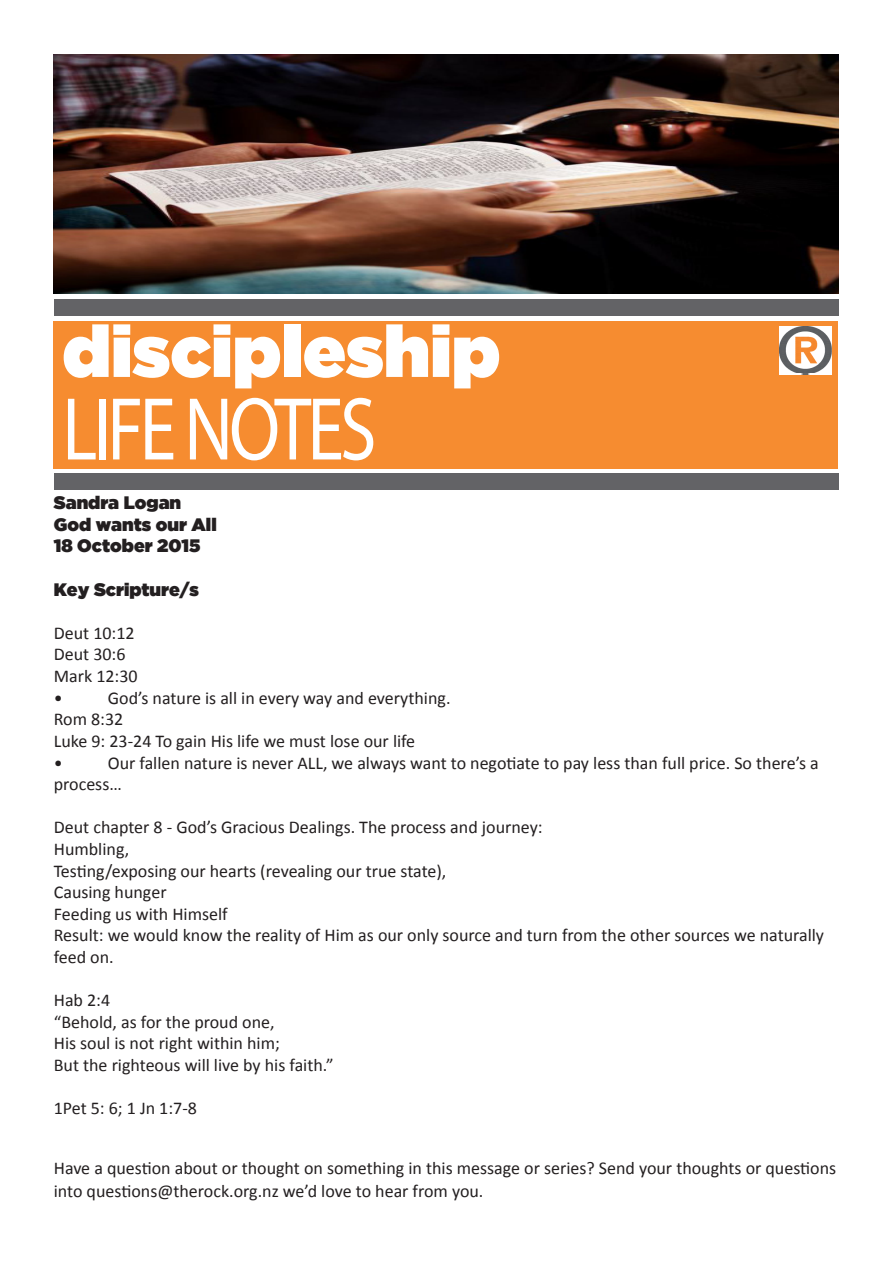
<style>
.page{position:relative;width:893px;height:1263px;background:#fff}
.page>*{position:absolute;margin:0;border:0;box-sizing:border-box;transform-origin:0 0}
.Subhead{font:90px "Myriad Pro";letter-spacing:-.05em;color:#fff;scale:.82 1}
.t1{font:72px "Gotham Ultra";color:#fff}
.t2{font:18px/21.6px "Calibri";color:#231f20}
.t3{font:18px "Gotham Ultra";color:#231f20}
</style>
<div class="page">
<div style="left:54px;top:321px;width:784px;height:147px;background:#f68c30"></div>
<div style="left:54px;top:299px;width:785px;height:17px;background:#636366"></div>
<img style="left:780px;top:326px;width:52px;height:49px">
<img style="left:54px;top:54px;width:785px;height:240px">
<div style="left:54px;top:473px;width:785px;height:17px;background:#636366"></div>
<p class="t1" style="left:62px;top:310px;width:440px">discipleship</p>
<p class="Subhead" style="left:62px;top:374px;width:385px">LIFE NOTES</p>
<p class="t3" style="left:54px;top:492px;width:129px">Sandra Logan</p>
<p class="t3" style="left:54px;top:514px;width:164px">God wants our All</p>
<p class="t3" style="left:54px;top:536px;width:148px">18 October 2015</p>
<p class="t3" style="left:54px;top:579px;width:147px">Key Scripture/s</p>
<p class="t2" style="left:54px;top:622px;width:82px">Deut 10:12</p>
<p class="t2" style="left:54px;top:643px;width:73px">Deut 30:6</p>
<p class="t2" style="left:54px;top:665px;width:85px">Mark 12:30</p>
<p class="t2" style="left:54px;top:686px;width:10px">•</p>
<p class="t2" style="left:108px;top:686px;width:344px">God’s nature is all in every way and everything.</p>
<p class="t2" style="left:54px;top:708px;width:71px">Rom 8:32</p>
<p class="t2" style="left:54px;top:730px;width:363px">Luke 9: 23-24 To gain His life we must lose our life</p>
<p class="t2" style="left:54px;top:751px;width:10px">•</p>
<p class="t2" style="left:54px;top:751px;width:766px;text-indent:54px">Our fallen nature is never ALL, we always want to negotiate to pay less than full price. So there’s a process…</p>
<p class="t2" style="left:54px;top:816px;width:490px">Deut chapter 8 - God’s Gracious Dealings. The process and journey:</p>
<p class="t2" style="left:54px;top:838px;width:77px">Humbling,</p>
<p class="t2" style="left:54px;top:859px;width:394px">Testing/exposing our hearts (revealing our true state),</p>
<p class="t2" style="left:54px;top:881px;width:114px">Causing hunger</p>
<p class="t2" style="left:54px;top:902px;width:175px">Feeding us with Himself</p>
<p class="t2" style="left:54px;top:924px;width:772px">Result: we would know the reality of Him as our only source and turn from the other sources we naturally feed on.</p>
<p class="t2" style="left:54px;top:989px;width:58px">Hab 2:4</p>
<p class="t2" style="left:54px;top:1010px;width:222px">“Behold, as for the proud one,</p>
<p class="t2" style="left:54px;top:1032px;width:228px">His soul is not right within him;</p>
<p class="t2" style="left:54px;top:1054px;width:281px">But the righteous will live by his faith.”</p>
<p class="t2" style="left:54px;top:1097px;width:145px">1Pet 5: 6; 1 Jn 1:7-8</p>
<p class="t2" style="left:54px;top:1156px;width:784px;line-height:22.5px">Have a question about or thought on something in this message or series? Send your thoughts or questions into questions@therock.org.nz we’d love to hear from you.</p>
</div>
